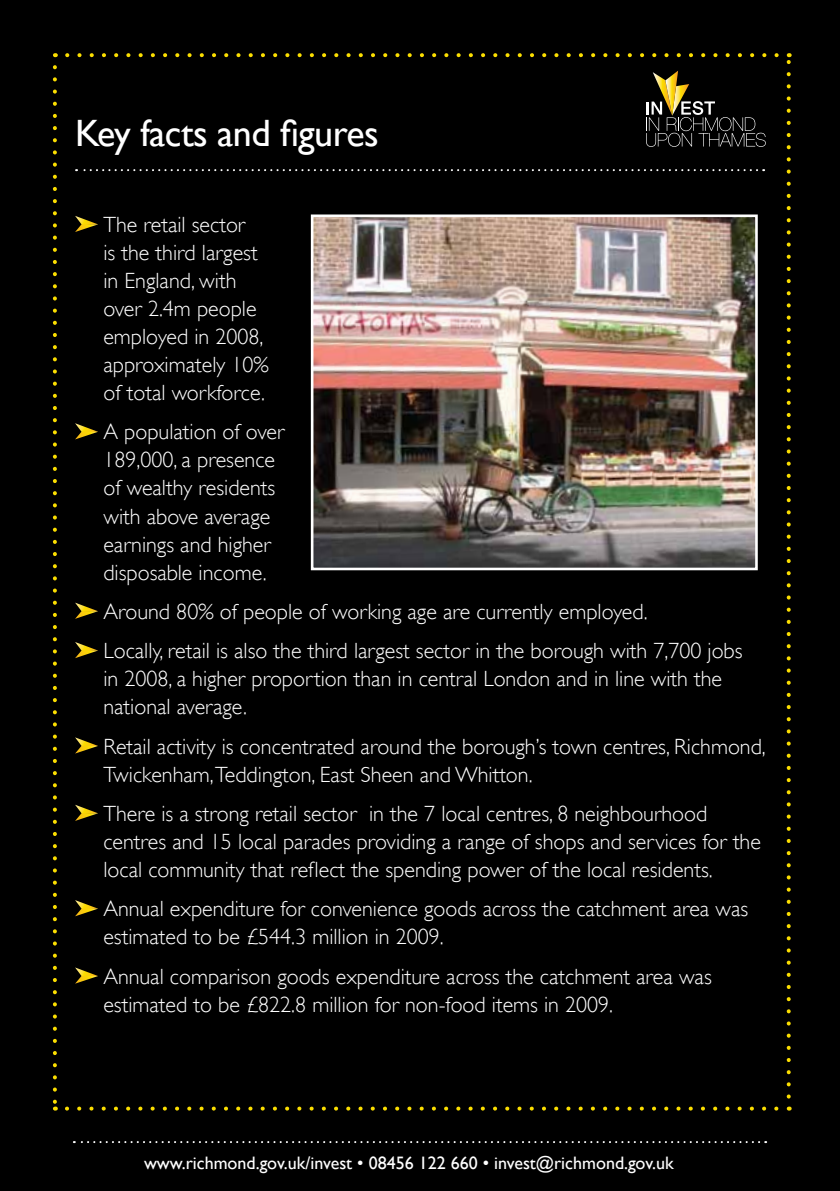
<style>
.page{position:relative;width:840px;height:1191px;background:#fff}
.page>*{position:absolute;margin:0;border:0;box-sizing:border-box;transform-origin:0 0}
.t1{font:38px "Gill Sans";letter-spacing:-.015em;color:#fff}
.t2{font:300 22px/28px "Gill Sans";color:#fff}
.t3{font:18px "Gill Sans";color:#fff}
</style>
<div class="page">
<div style="left:0;top:0;width:839px;height:1191px;background:#000"></div>
<svg style="left:76px;top:169px;width:676px;height:2px"></svg>
<svg style="left:646px;top:71px;width:119px;height:76px"></svg>
<svg style="left:74px;top:1141px;width:680px;height:2px"></svg>
<svg style="left:67px;top:1106px;width:712px;height:4px"></svg>
<svg style="left:53px;top:67px;width:4px;height:1043px"></svg>
<svg style="left:786px;top:53px;width:4px;height:1043px"></svg>
<svg style="left:55px;top:53px;width:721px;height:4px"></svg>
<svg style="left:75px;top:216px;width:23px;height:16px"></svg>
<svg style="left:75px;top:423px;width:23px;height:16px"></svg>
<svg style="left:75px;top:602px;width:23px;height:17px"></svg>
<svg style="left:75px;top:642px;width:23px;height:16px"></svg>
<svg style="left:75px;top:737px;width:23px;height:16px"></svg>
<svg style="left:75px;top:804px;width:23px;height:17px"></svg>
<svg style="left:75px;top:900px;width:23px;height:16px"></svg>
<svg style="left:75px;top:967px;width:23px;height:16px"></svg>
<img style="left:315px;top:218px;width:438px;height:348px">
<div style="left:311px;top:214px;width:446px;height:356px;border:3px solid #fff"></div>
<h1 class="t1" style="left:75px;top:111px;width:305px">Key facts and figures</h1>
<p class="t2" style="left:103px;top:211px;width:167px">The retail sector<br>is the third largest in England, with over 2.4m people employed in 2008, approximately 10% of total workforce.</p>
<p class="t2" style="left:103px;top:418px;width:182px">A population of over<br>189,000, a presence of wealthy residents with above average earnings and higher disposable income.</p>
<p class="t2" style="left:103px;top:592px;width:640px;line-height:39.4px">Around 80% of people of working age are currently employed.<br>Locally, retail is also the third largest sector in the borough with 7,700 jobs</p>
<p class="t2" style="left:103px;top:665px;width:620px">in 2008, a higher proportion than in central London and in line with the national average.</p>
<p class="t2" style="left:103px;top:732px;width:663px">Retail activity is concentrated around the borough’s town centres, Richmond,<br>Twickenham,Teddington, East Sheen and Whitton.</p>
<p class="t2" style="left:103px;top:799px;width:658px">There is a strong retail sector in the 7 local centres, 8 neighbourhood centres and 15 local parades providing a range of shops and services for the local community that reflect the spending power of the local residents.</p>
<p class="t2" style="left:103px;top:895px;width:646px">Annual expenditure for convenience goods across the catchment area was estimated to be £544.3 million in 2009.</p>
<p class="t2" style="left:103px;top:962px;width:609px">Annual comparison goods expenditure across the catchment area was estimated to be £822.8 million for non-food items in 2009.</p>
<p class="t3" style="left:144px;top:1151px;width:531px">www.richmond.gov.uk/invest • 08456 122 660 • invest@richmond.gov.uk</p>
</div>
